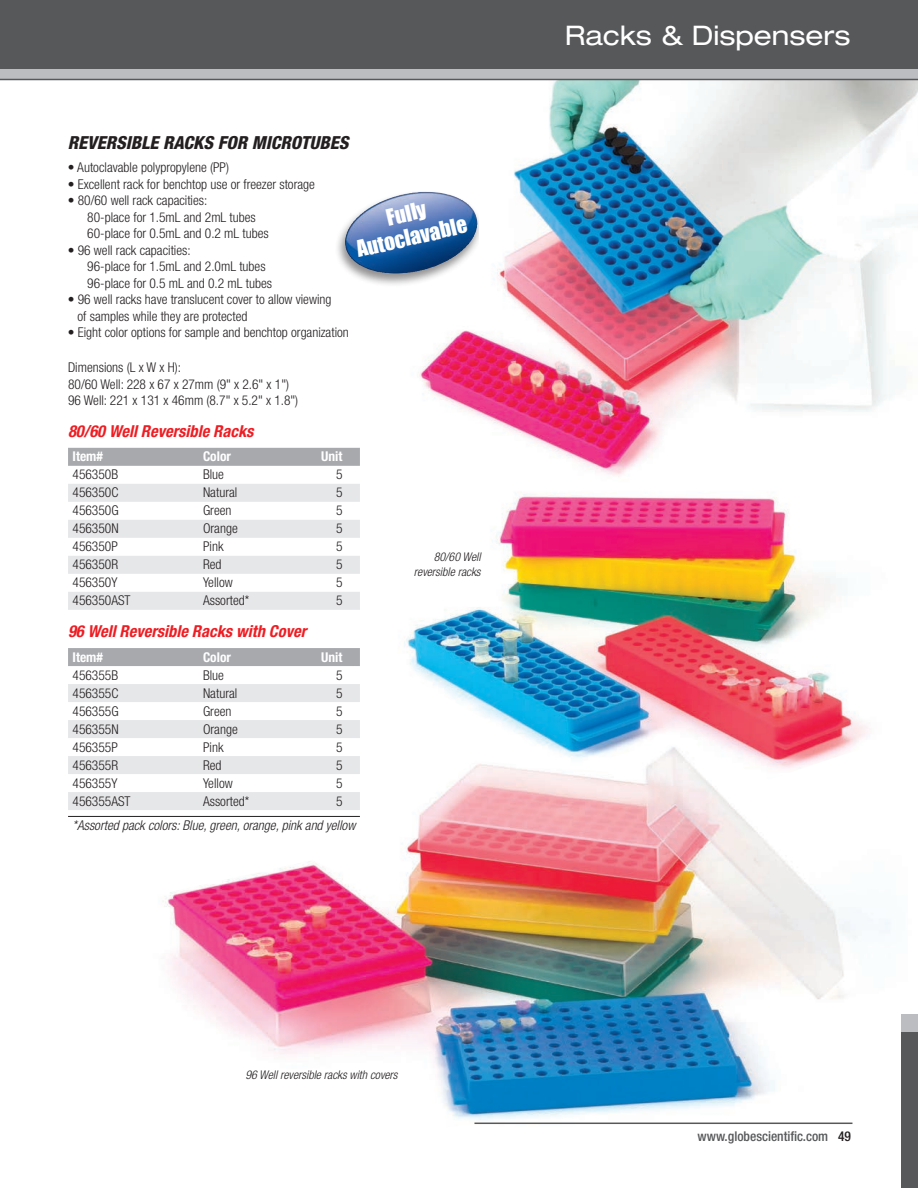
<style>
.page{position:relative;width:918px;height:1188px;background:#fff}
.page>*{position:absolute;margin:0;border:0;box-sizing:border-box;transform-origin:0 0}
.t1{font:expanded 27px "Helvetica Neue";color:#fff}
.t2{font:21px/24px "Impact";color:#fff;text-align:center}
.t3{font:italic 800 condensed 18px "Helvetica Neue";color:#231f20}
.t4{font:italic 700 condensed 16.5px "Helvetica Neue";color:#ee1d23}
.t5{font:300 condensed 13.5px/16.5px "Helvetica Neue";color:#231f20}
.t6{font:italic 300 condensed 13.5px "Helvetica Neue";color:#231f20}
.t7{font:700 condensed 13.5px "Helvetica Neue";color:#fff}
.t8{font:500 condensed 13.5px "Helvetica Neue";color:#57585a}
.t9{font:italic 300 condensed 12px/15px "Helvetica Neue";color:#231f20;text-align:right}
.s1{color:#231f20}
</style>
<div class="page">
<img style="left:125px;top:779px;width:765px;height:346px">
<img style="left:367px;top:78px;width:551px;height:398px">
<div style="left:68px;top:448px;width:292px;height:18px;background:#a8a9ad"></div>
<div style="left:68px;top:484px;width:292px;height:18px;background:#e6e7e9"></div>
<div style="left:68px;top:520px;width:292px;height:18px;background:#e6e7e9"></div>
<div style="left:68px;top:556px;width:292px;height:18px;background:#e6e7e9"></div>
<div style="left:68px;top:592px;width:292px;height:18px;background:#e6e7e9"></div>
<div style="left:68px;top:648px;width:292px;height:18px;background:#a8a9ad"></div>
<div style="left:68px;top:684px;width:292px;height:18px;background:#e6e7e9"></div>
<div style="left:68px;top:720px;width:292px;height:18px;background:#e6e7e9"></div>
<div style="left:68px;top:756px;width:292px;height:18px;background:#e6e7e9"></div>
<div style="left:68px;top:792px;width:292px;height:18px;background:#e6e7e9"></div>
<hr style="left:68px;top:816px;width:292px;height:1px;background:#231f20">
<img style="left:404px;top:492px;width:464px;height:287px">
<div style="left:335px;top:190px;width:144px;height:98px;background:#231f20;opacity:.5"></div>
<img style="left:344px;top:192px;width:129px;height:82px">
<div style="left:0;top:0;width:918px;height:78px;background:#bcbdc0"></div>
<div style="left:0;top:0;width:918px;height:69px;background:#57585a"></div>
<hr style="left:474px;top:1123px;width:378px;height:1px;background:#57585a">
<div style="left:901px;top:1014px;width:17px;height:174px;background:#bcbdc0"></div>
<div style="left:901px;top:1032px;width:17px;height:156px;background:#57585a"></div>
<hr style="left:0;top:79px;width:918px;height:1px;background:#57585a">
<h3 class="t3" style="left:68px;top:131px;width:282px">REVERSIBLE RACKS FOR MICROTUBES</h3>
<p class="t5" style="left:68px;top:159px;width:163px">• Autoclavable polypropylene (PP)</p>
<p class="t5" style="left:68px;top:175px;width:249px">• Excellent rack for benchtop use or freezer storage</p>
<p class="t5" style="left:87px;top:192px;width:183px;text-indent:-19px">• 80/60 well rack capacities:<br>80-place for 1.5mL and 2mL tubes<br>60-place for 0.5mL and 0.2 mL tubes</p>
<p class="t5" style="left:87px;top:241px;width:186px;text-indent:-19px">• 96 well rack capacities:<br>96-place for 1.5mL and 2.0mL tubes<br>96-place for 0.5 mL and 0.2 mL tubes</p>
<p class="t5" style="left:78px;top:291px;width:256px;text-indent:-10px">• 96 well racks have translucent cover to allow viewing of samples while they are protected</p>
<p class="t5" style="left:68px;top:324px;width:283px">• Eight color options for sample and benchtop organization</p>
<p class="t5" style="left:68px;top:359px;width:232px">Dimensions (L x W x H):<br>80/60 Well: 228 x 67 x 27mm (9" x 2.6" x 1")<br>96 Well: 221 x 131 x 46mm (8.7" x 5.2" x 1.8")</p>
<p class="t4" style="left:68px;top:421px;width:187px">80/60 Well Reversible Racks</p>
<p class="t7" style="left:73px;top:448px;width:32px">Item#</p>
<p class="t7" style="left:203px;top:448px;width:29px">Color</p>
<p class="t7" style="left:321px;top:448px;width:23px">Unit</p>
<p class="t5" style="left:73px;top:466px;width:47px">456350B</p>
<p class="t5" style="left:203px;top:466px;width:22px">Blue</p>
<p class="t5" style="left:336px;top:466px;width:8px">5</p>
<p class="t5" style="left:73px;top:484px;width:47px">456350C</p>
<p class="t5" style="left:203px;top:484px;width:36px">Natural</p>
<p class="t5" style="left:336px;top:484px;width:8px">5</p>
<p class="t5" style="left:73px;top:502px;width:48px">456350G</p>
<p class="t5" style="left:203px;top:502px;width:30px">Green</p>
<p class="t5" style="left:336px;top:502px;width:8px">5</p>
<p class="t5" style="left:73px;top:520px;width:48px">456350N</p>
<p class="t5" style="left:203px;top:520px;width:36px">Orange</p>
<p class="t5" style="left:336px;top:520px;width:8px">5</p>
<p class="t5" style="left:73px;top:538px;width:47px">456350P</p>
<p class="t5" style="left:203px;top:538px;width:22px">Pink</p>
<p class="t5" style="left:336px;top:538px;width:8px">5</p>
<p class="t5" style="left:73px;top:556px;width:47px">456350R</p>
<p class="t5" style="left:203px;top:556px;width:20px">Red</p>
<p class="t5" style="left:336px;top:556px;width:8px">5</p>
<p class="t5" style="left:73px;top:574px;width:46px">456350Y</p>
<p class="t5" style="left:203px;top:574px;width:31px">Yellow</p>
<p class="t5" style="left:336px;top:574px;width:8px">5</p>
<p class="t5" style="left:73px;top:592px;width:60px">456350AST</p>
<p class="t5" style="left:203px;top:592px;width:48px">Assorted*</p>
<p class="t5" style="left:336px;top:592px;width:8px">5</p>
<p class="t4" style="left:68px;top:621px;width:240px">96 Well Reversible Racks with Cover</p>
<p class="t7" style="left:73px;top:649px;width:32px">Item#</p>
<p class="t7" style="left:203px;top:649px;width:29px">Color</p>
<p class="t7" style="left:321px;top:649px;width:23px">Unit</p>
<p class="t5" style="left:73px;top:666px;width:47px">456355B</p>
<p class="t5" style="left:203px;top:666px;width:22px">Blue</p>
<p class="t5" style="left:336px;top:666px;width:8px">5</p>
<p class="t5" style="left:73px;top:684px;width:47px">456355C</p>
<p class="t5" style="left:203px;top:684px;width:36px">Natural</p>
<p class="t5" style="left:336px;top:684px;width:8px">5</p>
<p class="t5" style="left:73px;top:702px;width:48px">456355G</p>
<p class="t5" style="left:203px;top:702px;width:30px">Green</p>
<p class="t5" style="left:336px;top:702px;width:8px">5</p>
<p class="t5" style="left:73px;top:720px;width:48px">456355N</p>
<p class="t5" style="left:203px;top:720px;width:36px">Orange</p>
<p class="t5" style="left:336px;top:720px;width:8px">5</p>
<p class="t5" style="left:73px;top:738px;width:47px">456355P</p>
<p class="t5" style="left:203px;top:738px;width:22px">Pink</p>
<p class="t5" style="left:336px;top:738px;width:8px">5</p>
<p class="t5" style="left:73px;top:756px;width:47px">456355R</p>
<p class="t5" style="left:203px;top:756px;width:20px">Red</p>
<p class="t5" style="left:336px;top:756px;width:8px">5</p>
<p class="t5" style="left:73px;top:774px;width:46px">456355Y</p>
<p class="t5" style="left:203px;top:774px;width:31px">Yellow</p>
<p class="t5" style="left:336px;top:774px;width:8px">5</p>
<p class="t5" style="left:73px;top:792px;width:60px">456355AST</p>
<p class="t5" style="left:203px;top:792px;width:48px">Assorted*</p>
<p class="t5" style="left:336px;top:792px;width:8px">5</p>
<p class="t6" style="left:73px;top:818px;width:284px">*Assorted pack colors: Blue, green, orange, pink and yellow</p>
<h2 class="t2" style="left:349px;top:214px;width:114px;rotate:-13deg">Fully<br>Autoclavable</h2>
<p class="t9" style="left:414px;top:550px;width:68px">80/60 Well reversible racks</p>
<h1 class="t1" style="left:565px;top:19px;width:287px">Racks &amp; Dispensers</h1>
<p class="t9" style="left:245px;top:1067px;width:154px">96 Well reversible racks with covers</p>
<p class="t8" style="left:698px;top:1128px;width:155px">www.globescientific.com <span class="s1">49</span></p>
</div>
